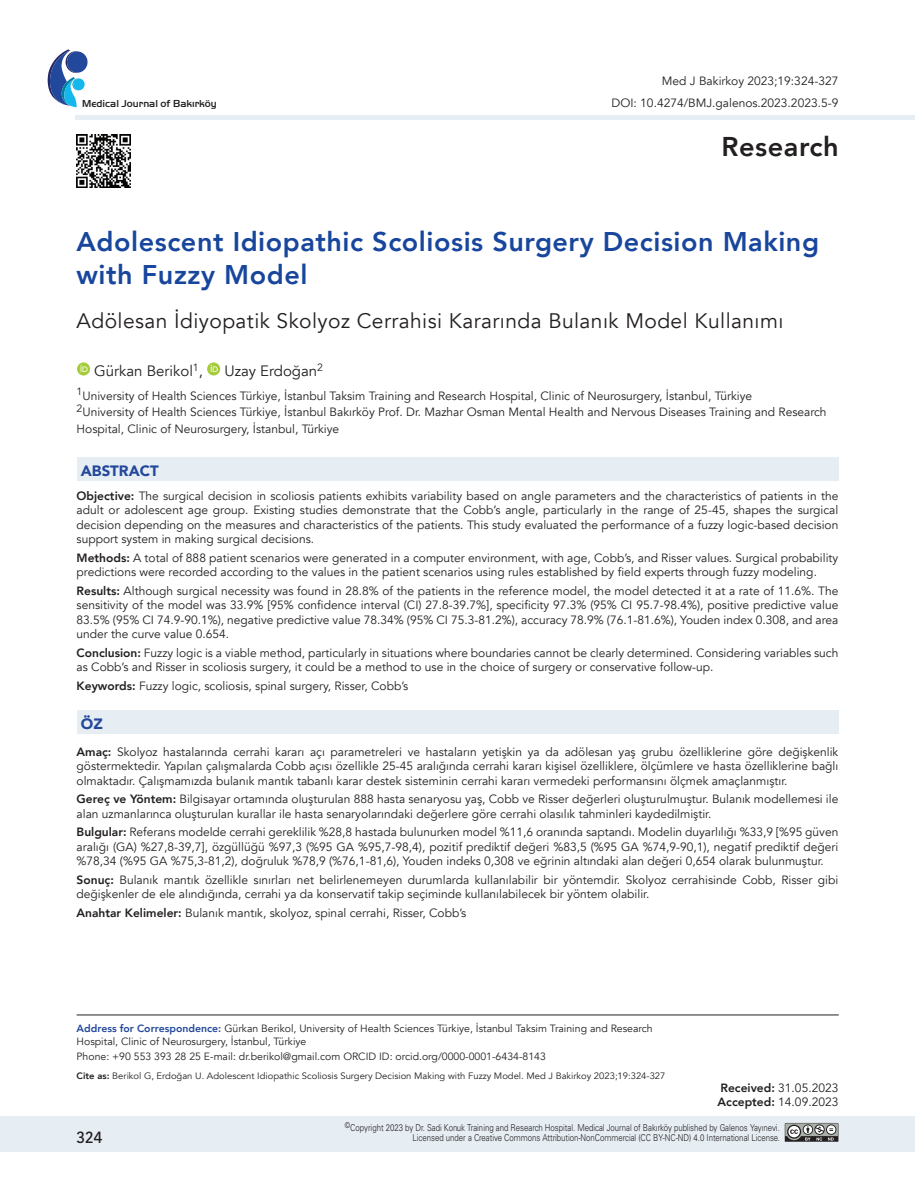
<style>
.page{position:relative;width:915px;height:1191px;background:#fff}
.page>*{position:absolute;margin:0;border:0;box-sizing:border-box;transform-origin:0 0}
.t1{font:800 27.15px "Avenir";letter-spacing:.02em;color:#231f20}
.t2{font:800 27px/32.4px "Avenir";letter-spacing:.02em;color:#18469d}
.t3{font:21px "Avenir";letter-spacing:.02em;color:#231f20}
.t4{font:500 16.5px "Kohinoor Devanagari";color:#231f20}
.t5{font:15px "Avenir";color:#231f20}
.t6{font:900 15px "Avenir";color:#22489b}
.t7{font:12px/14.4px "Avenir";color:#231f20}
.t8{font:10.5px/12.8px "Avenir";color:#231f20}
.t9{font:500 10.5px "Handel Got D";color:#231f20}
.t10{font:9.45px/10.5px "Univers Light Tr";letter-spacing:-.005em;color:#231f20;text-align:right;scale:.83 1}
.t11{font:9.3px "Avenir";color:#231f20}
.s1{font-weight:800}
.s2{font-weight:800;color:#22489b}
</style>
<div class="page">
<div style="left:0;top:1116px;width:914px;height:35px;background:#e6edf3"></div>
<hr style="left:75px;top:115px;width:839px;height:4px;background:#e6edf3">
<svg style="left:48px;top:49px;width:40px;height:58px"></svg>
<hr style="left:77px;top:1014px;width:761px;height:1px;background:#231f20">
<svg style="left:784px;top:1123px;width:54px;height:18px"></svg>
<img style="left:77px;top:134px;width:53px;height:54px">
<div style="left:77px;top:709px;width:761px;height:24px;background:#e6edf3"></div>
<svg style="left:77px;top:362px;width:13px;height:13px"></svg>
<svg style="left:80px;top:365px;width:8px;height:7px"></svg>
<svg style="left:207px;top:362px;width:13px;height:13px"></svg>
<svg style="left:210px;top:365px;width:8px;height:7px"></svg>
<div style="left:77px;top:457px;width:761px;height:23px;background:#e6edf3"></div>
<p class="t9" style="left:82px;top:98px;width:136px">Medical Journal of Bakırköy</p>
<p class="t7" style="left:661px;top:74px;width:178px">Med J Bakirkoy 2023;19:324-327</p>
<p class="t7" style="left:611px;top:96px;width:228px">DOI: 10.4274/BMJ.galenos.2023.2023.5-9</p>
<h1 class="t1" style="left:721px;top:126px;width:119px">Research</h1>
<h2 class="t2" style="left:77px;top:226px;width:743px">Adolescent Idiopathic Scoliosis Surgery Decision Making with Fuzzy Model</h2>
<h3 class="t3" style="left:77px;top:309px;width:708px">Adölesan İdiyopatik Skolyoz Cerrahisi Kararında Bulanık Model Kullanımı</h3>
<p class="t5" style="left:94px;top:361px;width:110px">Gürkan Berikol<sup>1</sup>,</p>
<p class="t5" style="left:224px;top:361px;width:100px">Uzay Erdoğan<sup>2</sup></p>
<p class="t7" style="left:77px;top:388px;width:751px;line-height:16.5px"><sup>1</sup>University of Health Sciences Türkiye, İstanbul Taksim Training and Research Hospital, Clinic of Neurosurgery, İstanbul, Türkiye<br><sup>2</sup>University of Health Sciences Türkiye, İstanbul Bakırköy Prof. Dr. Mazhar Osman Mental Health and Nervous Diseases Training and Research<br>Hospital, Clinic of Neurosurgery, İstanbul, Türkiye</p>
<p class="t6" style="left:81px;top:458px;width:79px">ABSTRACT</p>
<p class="t7" style="left:77px;top:488px;width:763px;text-align:justify"><span class="s1">Objective:</span> The surgical decision in scoliosis patients exhibits variability based on angle parameters and the characteristics of patients in the adult or adolescent age group. Existing studies demonstrate that the Cobb’s angle, particularly in the range of 25-45, shapes the surgical decision depending on the measures and characteristics of the patients. This study evaluated the performance of a fuzzy logic-based decision support system in making surgical decisions.</p>
<p class="t7" style="left:77px;top:550px;width:763px"><span class="s1">Methods:</span> A total of 888 patient scenarios were generated in a computer environment, with age, Cobb’s, and Risser values. Surgical probability predictions were recorded according to the values in the patient scenarios using rules established by field experts through fuzzy modeling.</p>
<p class="t7" style="left:77px;top:583px;width:763px;text-align:justify"><span class="s1">Results:</span> Although surgical necessity was found in 28.8% of the patients in the reference model, the model detected it at a rate of 11.6%. The sensitivity of the model was 33.9% [95% confidence interval (CI) 27.8-39.7%], specificity 97.3% (95% CI 95.7-98.4%), positive predictive value 83.5% (95% CI 74.9-90.1%), negative predictive value 78.34% (95% CI 75.3-81.2%), accuracy 78.9% (76.1-81.6%), Youden index 0.308, and area under the curve value 0.654.</p>
<p class="t7" style="left:77px;top:645px;width:763px"><span class="s1">Conclusion:</span> Fuzzy logic is a viable method, particularly in situations where boundaries cannot be clearly determined. Considering variables such as Cobb’s and Risser in scoliosis surgery, it could be a method to use in the choice of surgery or conservative follow-up.</p>
<p class="t7" style="left:77px;top:678px;width:333px"><span class="s1">Keywords:</span> Fuzzy logic, scoliosis, spinal surgery, Risser, Cobb’s</p>
<p class="t6" style="left:81px;top:711px;width:23px">ÖZ</p>
<p class="t7" style="left:77px;top:744px;width:763px;text-align:justify"><span class="s1">Amaç:</span> Skolyoz hastalarında cerrahi kararı açı parametreleri ve hastaların yetişkin ya da adölesan yaş grubu özelliklerine göre değişkenlik göstermektedir. Yapılan çalışmalarda Cobb açısı özellikle 25-45 aralığında cerrahi kararı kişisel özelliklere, ölçümlere ve hasta özelliklerine bağlı olmaktadır. Çalışmamızda bulanık mantık tabanlı karar destek sisteminin cerrahi kararı vermedeki performansını ölçmek amaçlanmıştır.</p>
<p class="t7" style="left:77px;top:792px;width:763px"><span class="s1">Gereç ve Yöntem:</span> Bilgisayar ortamında oluşturulan 888 hasta senaryosu yaş, Cobb ve Risser değerleri oluşturulmuştur. Bulanık modellemesi ile alan uzmanlarınca oluşturulan kurallar ile hasta senaryolarındaki değerlere göre cerrahi olasılık tahminleri kaydedilmiştir.</p>
<p class="t7" style="left:77px;top:825px;width:763px;text-align:justify"><span class="s1">Bulgular:</span> Referans modelde cerrahi gereklilik %28,8 hastada bulunurken model %11,6 oranında saptandı. Modelin duyarlılığı %33,9 [%95 güven aralığı (GA) %27,8-39,7], özgüllüğü %97,3 (%95 GA %95,7-98,4), pozitif prediktif değeri %83,5 (%95 GA %74,9-90,1), negatif prediktif değeri %78,34 (%95 GA %75,3-81,2), doğruluk %78,9 (%76,1-81,6), Youden indeks 0,308 ve eğrinin altındaki alan değeri 0,654 olarak bulunmuştur.</p>
<p class="t7" style="left:77px;top:872px;width:763px"><span class="s1">Sonuç:</span> Bulanık mantık özellikle sınırları net belirlenemeyen durumlarda kullanılabilir bir yöntemdir. Skolyoz cerrahisinde Cobb, Risser gibi değişkenler de ele alındığında, cerrahi ya da konservatif takip seçiminde kullanılabilecek bir yöntem olabilir.</p>
<p class="t7" style="left:77px;top:905px;width:391px"><span class="s1">Anahtar Kelimeler:</span> Bulanık mantık, skolyoz, spinal cerrahi, Risser, Cobb’s</p>
<p class="t8" style="left:77px;top:1022px;width:577px"><span class="s2">Address for Correspondence:</span> Gürkan Berikol, University of Health Sciences Türkiye, İstanbul Taksim Training and Research<br>Hospital, Clinic of Neurosurgery, İstanbul, Türkiye</p>
<p class="t8" style="left:77px;top:1050px;width:470px">Phone: +90 553 393 28 25 E-mail: dr.berikol@gmail.com ORCID ID: orcid.org/0000-0001-6434-8143</p>
<p class="t11" style="left:77px;top:1070px;width:590px"><span class="s1">Cite as:</span> Berikol G, Erdoğan U. Adolescent Idiopathic Scoliosis Surgery Decision Making with Fuzzy Model. Med J Bakirkoy 2023;19:324-327</p>
<p class="t7" style="left:717px;top:1080px;width:122px"><span class="s1">Received:</span> 31.05.2023<br><span class="s1">Accepted:</span> 14.09.2023</p>
<h3 class="t4" style="left:77px;top:1127px;width:27px">324</h3>
<p class="t10" style="left:345px;top:1121px;width:525px"><sup>©</sup>Copyright 2023 by Dr. Sadi Konuk Training and Research Hospital. Medical Journal of Bakırköy published by Galenos Yayınevi.<br>Licensed under a Creative Commons Attribution-NonCommercial (CC BY-NC-ND) 4.0 International License.</p>
</div>
